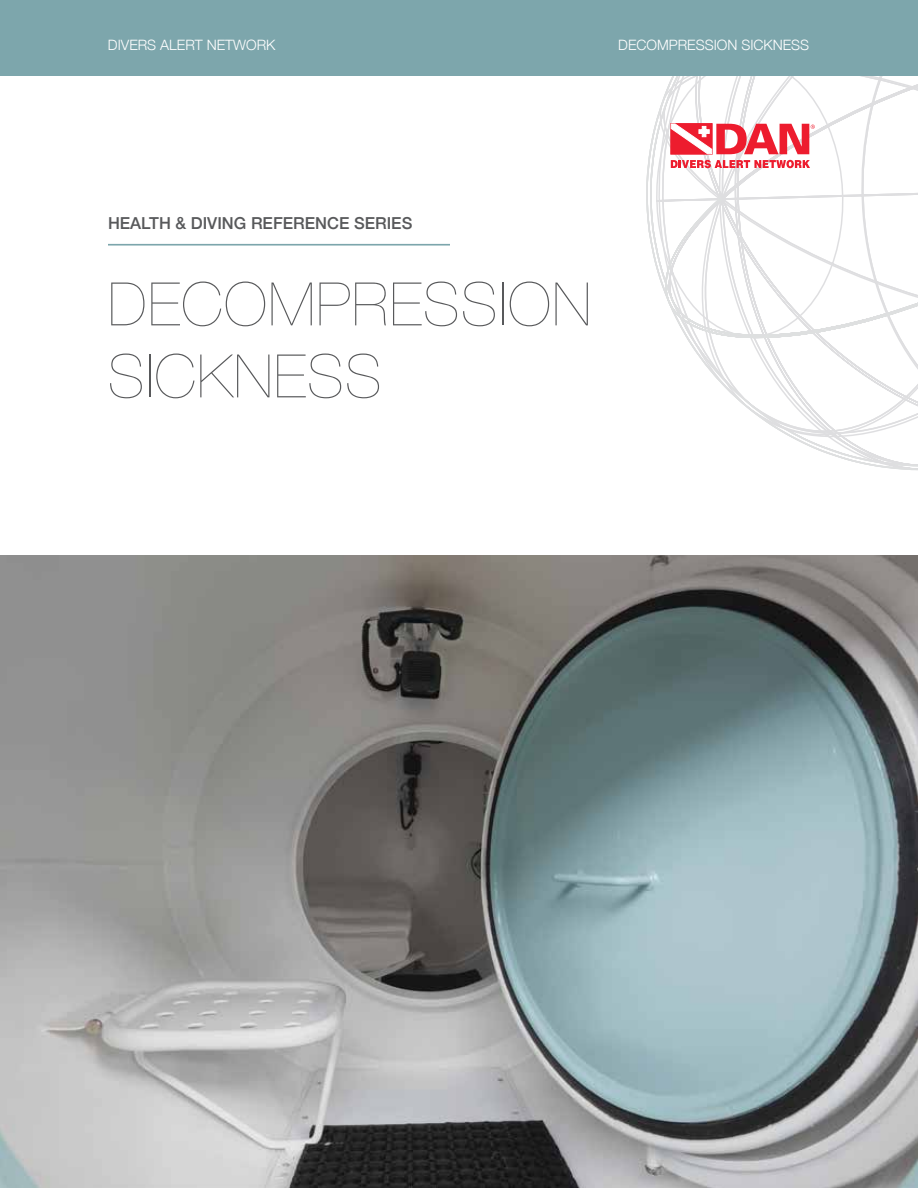
<style>
.page{position:relative;width:918px;height:1188px;background:#fff}
.page>*{position:absolute;margin:0;border:0;box-sizing:border-box;transform-origin:0 0}
.t1{font:200 60px/72px "Helvetica Neue";letter-spacing:.02em;color:#58595b}
.t2{font:500 16.5px "Helvetica Neue";color:#58595b}
.t3{font:300 14.25px "Helvetica Neue";color:#fff}
</style>
<div class="page">
<svg style="left:647px;top:76px;width:271px;height:395px"></svg>
<div style="left:0;top:0;width:918px;height:76px;background:#7da6ac"></div>
<hr style="left:108px;top:244px;width:342px;height:2px;background:#7ca6ac">
<img style="left:0;top:556px;width:918px;height:632px">
<svg style="left:670px;top:123px;width:42px;height:31px"></svg>
<svg style="left:671px;top:124px;width:144px;height:30px"></svg>
<svg style="left:671px;top:160px;width:139px;height:8px"></svg>
<p class="t3" style="left:108px;top:34px;width:169px">DIVERS ALERT NETWORK</p>
<p class="t3" style="left:618px;top:34px;width:192px">DECOMPRESSION SICKNESS</p>
<p class="t2" style="left:108px;top:210px;width:306px">HEALTH &amp; DIVING REFERENCE SERIES</p>
<h1 class="t1" style="left:108px;top:266px;width:485px">DECOMPRESSION<br>SICKNESS</h1>
</div>
